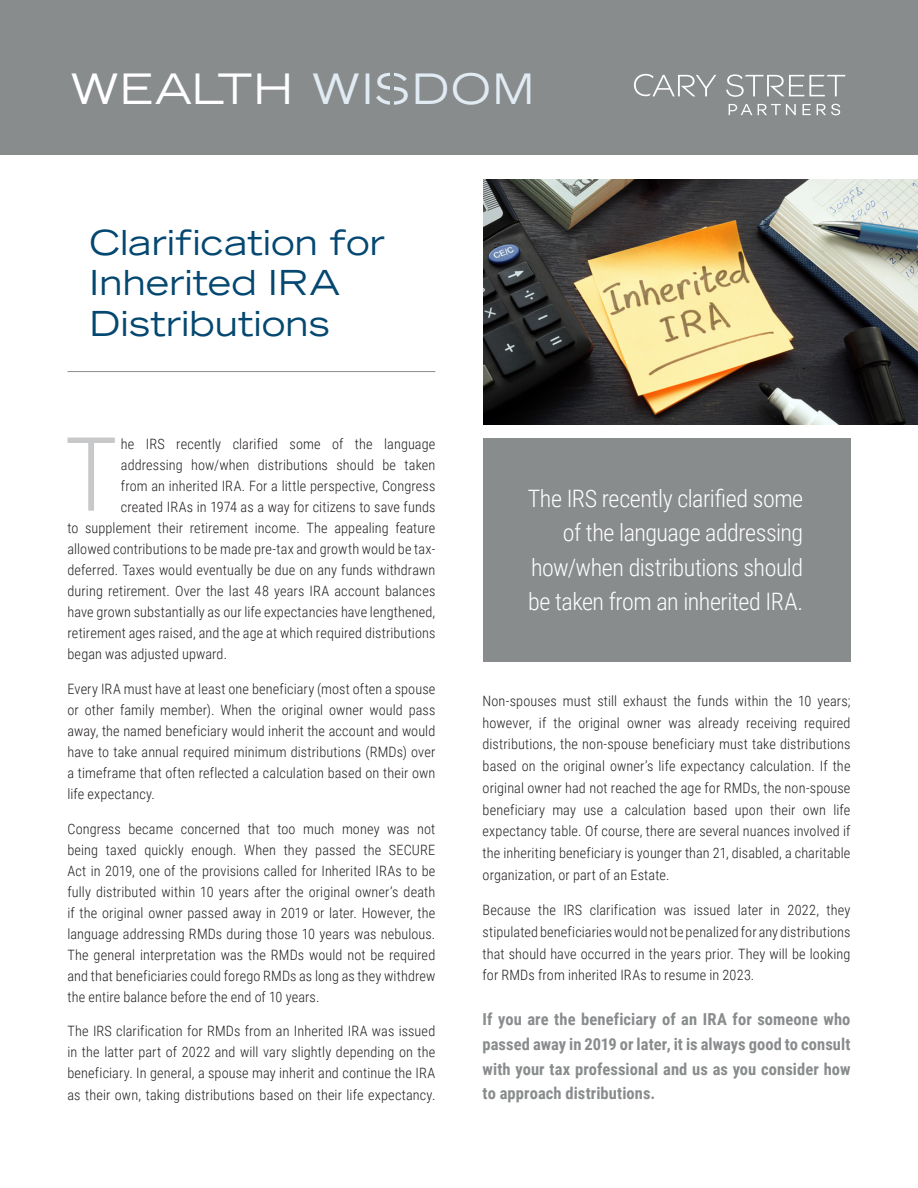
<style>
.page{position:relative;width:918px;height:1188px;background:#fff}
.page>*{position:absolute;margin:0;border:0;box-sizing:border-box;transform-origin:0 0}
.t1{font:300 102.9px "Roboto Condensed";color:#c7c8ca}
.t2{font:expanded 42px "Trade Gothic LT Std";letter-spacing:.04em;color:#fff;scale:1.12 1}
.t3{font:expanded 34.5px/40.5px "Trade Gothic LT Std";letter-spacing:.01em;color:#044770}
.t4{font:300 24px/34.5px "Roboto Condensed";letter-spacing:-.02em;color:#fff;text-align:right}
.t5{font:700 16.5px/24.8px "Roboto Condensed";letter-spacing:.005em;color:#898c8d;text-align:justify}
.t6{font:300 14.25px/21px "Roboto Condensed";letter-spacing:.01em;color:#231f20;text-align:justify}
.s1{color:#e1ebf3}
</style>
<div class="page">
<div style="left:0;top:0;width:918px;height:155px;background:#898c8d"></div>
<svg style="left:729px;top:104px;width:23px;height:11px"></svg>
<svg style="left:758px;top:104px;width:38px;height:11px"></svg>
<svg style="left:803px;top:104px;width:8px;height:11px"></svg>
<svg style="left:817px;top:104px;width:23px;height:11px"></svg>
<svg style="left:726px;top:74px;width:119px;height:23px"></svg>
<svg style="left:634px;top:74px;width:82px;height:22px"></svg>
<img style="left:483px;top:179px;width:435px;height:245px">
<hr style="left:68px;top:371px;width:367px;height:1px;background:#898c8d">
<div style="left:483px;top:438px;width:367px;height:224px;background:#898c8d"></div>
<h2 class="t2" style="left:71px;top:61px;width:415px">WEALTH <span class="s1">WISDOM</span></h2>
<h3 class="t3" style="left:90px;top:221px;width:297px">Clarification for<br>Inherited IRA<br>Distributions</h3>
<h1 class="t1" style="left:64px;top:402px;width:55px">T</h1>
<p class="t6" style="left:121px;top:433px;width:316px">he IRS recently clarified some of the language</p>
<p class="t6" style="left:121px;top:454px;width:316px">addressing how/when distributions should be taken</p>
<p class="t6" style="left:121px;top:475px;width:316px">from an inherited IRA. For a little perspective, Congress</p>
<p class="t6" style="left:121px;top:496px;width:316px">created IRAs in 1974 as a way for citizens to save funds</p>
<p class="t6" style="left:67px;top:517px;width:369px">to supplement their retirement income. The appealing feature</p>
<p class="t6" style="left:67px;top:538px;width:369px">allowed contributions to be made pre-tax and growth would be tax-</p>
<p class="t6" style="left:67px;top:559px;width:369px">deferred. Taxes would eventually be due on any funds withdrawn</p>
<p class="t6" style="left:67px;top:580px;width:369px">during retirement. Over the last 48 years IRA account balances</p>
<p class="t6" style="left:67px;top:601px;width:369px">have grown substantially as our life expectancies have lengthened,</p>
<p class="t6" style="left:67px;top:622px;width:369px">retirement ages raised, and the age at which required distributions</p>
<p class="t6" style="left:67px;top:643px;width:161px">began was adjusted upward.</p>
<p class="t6" style="left:67px;top:678px;width:369px">Every IRA must have at least one beneficiary (most often a spouse or other family member). When the original owner would pass away, the named beneficiary would inherit the account and would have to take annual required minimum distributions (RMDs) over a timeframe that often reflected a calculation based on their own life expectancy.</p>
<p class="t6" style="left:67px;top:818px;width:369px">Congress became concerned that too much money was not being taxed quickly enough. When they passed the SECURE Act in 2019, one of the provisions called for Inherited IRAs to be fully distributed within 10 years after the original owner’s death if the original owner passed away in 2019 or later. However, the language addressing RMDs during those 10 years was nebulous.<br>The general interpretation was the RMDs would not be required and that beneficiaries could forego RMDs as long as they withdrew the entire balance before the end of 10 years.</p>
<p class="t6" style="left:67px;top:1020px;width:369px">The IRS clarification for RMDs from an Inherited IRA was issued in the latter part of 2022 and will vary slightly depending on the beneficiary. In general, a spouse may inherit and continue the IRA as their own, taking distributions based on their life expectancy.</p>
<h3 class="t4" style="left:528px;top:480px;width:277px">The IRS recently clarified some of the language addressing how/when distributions should be taken from an inherited IRA.</h3>
<p class="t6" style="left:483px;top:690px;width:369px;line-height:21.8px">Non-spouses must still exhaust the funds within the 10 years; however, if the original owner was already receiving required distributions, the non-spouse beneficiary must take distributions based on the original owner’s life expectancy calculation. If the original owner had not reached the age for RMDs, the non-spouse beneficiary may use a calculation based upon their own life expectancy table. Of course, there are several nuances involved if the inheriting beneficiary is younger than 21, disabled, a charitable organization, or part of an Estate.</p>
<p class="t6" style="left:483px;top:899px;width:369px;line-height:21.8px">Because the IRS clarification was issued later in 2022, they stipulated beneficiaries would not be penalized for any distributions that should have occurred in the years prior. They will be looking for RMDs from inherited IRAs to resume in 2023.</p>
<p class="t5" style="left:483px;top:1006px;width:369px">If you are the beneficiary of an IRA for someone who passed away in 2019 or later, it is always good to consult with your tax professional and us as you consider how to approach distributions.</p>
</div>
